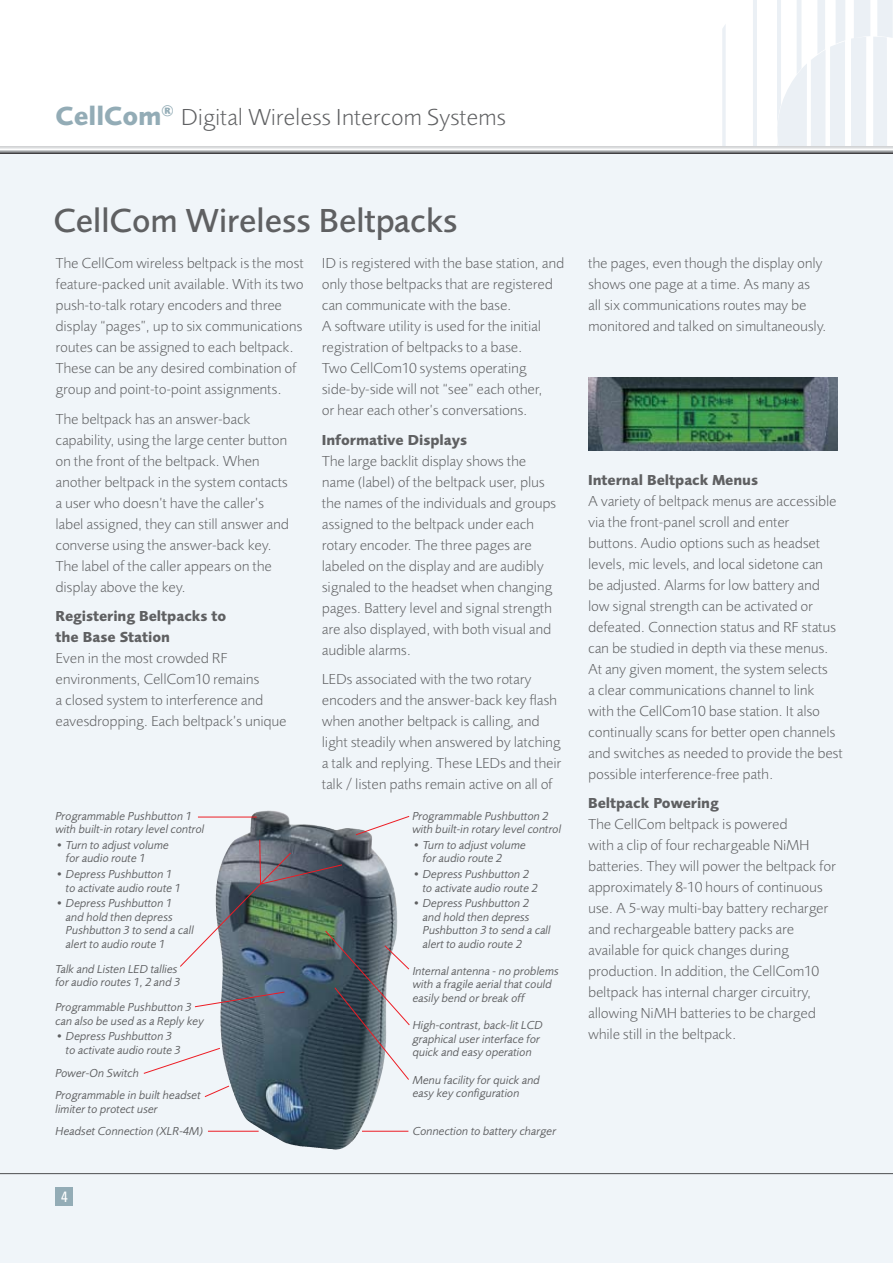
<style>
.page{position:relative;width:893px;height:1263px;background:#fff}
.page>*{position:absolute;margin:0;border:0;box-sizing:border-box;transform-origin:0 0}
.t1{font:500 34.5px "Foundry Sans";color:#5f6062}
.t2{font:300 24px "Foundry Sans";color:#5f6062}
.t3{font:300 15px/21px "Foundry Sans";letter-spacing:-.005em;color:#5f6062}
.t4{font:700 15px/21px "Foundry Sans";letter-spacing:-.005em;color:#5f6062}
.t5{font:condensed 15px "Univers";color:#fff}
.t6{font:italic 12px/13.5px "Foundry Sans";color:#5f6062}
.s1{font-weight:700;font-size:27px;color:#93acb6}
</style>
<div class="page">
<div style="left:0;top:153px;width:893px;height:1110px;background:#f0f5f9"></div>
<hr style="left:0;top:1173px;width:893px;height:1px;background:#5f6062">
<svg style="left:851px;top:0;width:42px;height:146px"></svg>
<svg style="left:753px;top:0;width:4px;height:146px"></svg>
<svg style="left:722px;top:24px;width:4px;height:122px"></svg>
<svg style="left:777px;top:0;width:68px;height:146px"></svg>
<svg style="left:0;top:146px;width:893px;height:7px;background:#c7c8ca"></svg>
<div style="left:56px;top:1188px;width:17px;height:18px;background:#93acb6"></div>
<img style="left:588px;top:377px;width:249px;height:74px">
<img style="left:215px;top:810px;width:52px;height:5px">
<hr style="left:362px;top:1131px;width:46px;height:1px;background:#ed1c24">
<hr style="left:208px;top:1131px;width:51px;height:1px;background:#ed1c24">
<svg style="left:143px;top:815px;width:267px;height:283px"></svg>
<h2 class="t2" style="left:56px;top:103px;width:452px"><span class="s1">CellCom</span><sup>®</sup> Digital Wireless Intercom Systems</h2>
<h1 class="t1" style="left:53px;top:200px;width:406px">CellCom Wireless Beltpacks</h1>
<p class="t3" style="left:55px;top:253px;width:250px">The CellCom wireless beltpack is the most feature-packed unit available. With its two push-to-talk rotary encoders and three display “pages”, up to six communications routes can be assigned to each beltpack.<br>These can be any desired combination of group and point-to-point assignments.</p>
<p class="t3" style="left:55px;top:408px;width:235px">The beltpack has an answer-back capability, using the large center button on the front of the beltpack. When another beltpack in the system contacts a user who doesn’t have the caller’s label assigned, they can still answer and converse using the answer-back key.<br>The label of the caller appears on the display above the key.</p>
<p class="t4" style="left:55px;top:606px;width:172px">Registering Beltpacks to the Base Station</p>
<p class="t3" style="left:55px;top:648px;width:233px">Even in the most crowded RF environments, CellCom10 remains<br>a closed system to interference and eavesdropping. Each beltpack’s unique</p>
<p class="t6" style="left:55px;top:809px;width:151px">Programmable Pushbutton 1 with built-in rotary level control</p>
<p class="t6" style="left:66px;top:838px;width:105px;text-indent:-10px">• Turn to adjust volume for audio route 1</p>
<p class="t6" style="left:66px;top:867px;width:116px;text-indent:-10px">• Depress Pushbutton 1 to activate audio route 1</p>
<p class="t6" style="left:66px;top:896px;width:129px;text-indent:-10px">• Depress Pushbutton 1<br>and hold then depress<br>Pushbutton 3 to send a call alert to audio route 1</p>
<p class="t6" style="left:55px;top:962px;width:126px">Talk and Listen LED tallies for audio routes 1, 2 and 3</p>
<p class="t6" style="left:55px;top:1000px;width:150px">Programmable Pushbutton 3 can also be used as a Reply key</p>
<p class="t6" style="left:66px;top:1029px;width:116px;text-indent:-10px">• Depress Pushbutton 3 to activate audio route 3</p>
<p class="t6" style="left:55px;top:1066px;width:85px">Power-On Switch</p>
<p class="t6" style="left:55px;top:1088px;width:147px">Programmable in built headset limiter to protect user</p>
<p class="t6" style="left:55px;top:1124px;width:149px">Headset Connection (XLR-4M)</p>
<p class="t3" style="left:322px;top:253px;width:244px">ID is registered with the base station, and only those beltpacks that are registered can communicate with the base.<br>A software utility is used for the initial registration of beltpacks to a base.<br>Two CellCom10 systems operating side-by-side will not “see” each other,<br>or hear each other’s conversations.</p>
<p class="t4" style="left:322px;top:429px;width:147px">Informative Displays</p>
<p class="t3" style="left:322px;top:450px;width:236px">The large backlit display shows the name (label) of the beltpack user, plus the names of the individuals and groups assigned to the beltpack under each rotary encoder. The three pages are labeled on the display and are audibly signaled to the headset when changing pages. Battery level and signal strength are also displayed, with both visual and audible alarms.</p>
<p class="t3" style="left:322px;top:669px;width:241px">LEDs associated with the two rotary encoders and the answer-back key flash when another beltpack is calling, and light steadily when answered by latching a talk and replying. These LEDs and their talk / listen paths remain active on all of</p>
<p class="t6" style="left:412px;top:809px;width:151px">Programmable Pushbutton 2 with built-in rotary level control</p>
<p class="t6" style="left:423px;top:838px;width:105px;text-indent:-10px">• Turn to adjust volume for audio route 2</p>
<p class="t6" style="left:423px;top:867px;width:116px;text-indent:-10px">• Depress Pushbutton 2 to activate audio route 2</p>
<p class="t6" style="left:423px;top:896px;width:129px;text-indent:-10px">• Depress Pushbutton 2<br>and hold then depress<br>Pushbutton 3 to send a call alert to audio route 2</p>
<p class="t6" style="left:413px;top:964px;width:148px">Internal antenna - no problems with a fragile aerial that could easily bend or break off</p>
<p class="t6" style="left:413px;top:1018px;width:132px">High-contrast, back-lit LCD graphical user interface for quick and easy operation</p>
<p class="t6" style="left:413px;top:1073px;width:129px">Menu facility for quick and easy key configuration</p>
<p class="t6" style="left:413px;top:1124px;width:145px">Connection to battery charger</p>
<p class="t5" style="left:61px;top:1187px;width:8px">4</p>
<p class="t3" style="left:588px;top:253px;width:240px">the pages, even though the display only shows one page at a time. As many as all six communications routes may be monitored and talked on simultaneously.</p>
<p class="t4" style="left:588px;top:469px;width:171px">Internal Beltpack Menus</p>
<p class="t3" style="left:588px;top:490px;width:256px">A variety of beltpack menus are accessible via the front-panel scroll and enter<br>buttons. Audio options such as headset levels, mic levels, and local sidetone can<br>be adjusted. Alarms for low battery and low signal strength can be activated or defeated. Connection status and RF status can be studied in depth via these menus.<br>At any given moment, the system selects<br>a clear communications channel to link with the CellCom10 base station. It also continually scans for better open channels and switches as needed to provide the best possible interference-free path.</p>
<p class="t4" style="left:588px;top:793px;width:132px">Beltpack Powering</p>
<p class="t3" style="left:588px;top:814px;width:249px">The CellCom beltpack is powered<br>with a clip of four rechargeable NiMH batteries. They will power the beltpack for approximately 8-10 hours of continuous use. A 5-way multi-bay battery recharger and rechargeable battery packs are available for quick changes during production. In addition, the CellCom10 beltpack has internal charger circuitry, allowing NiMH batteries to be charged while still in the beltpack.</p>
</div>
